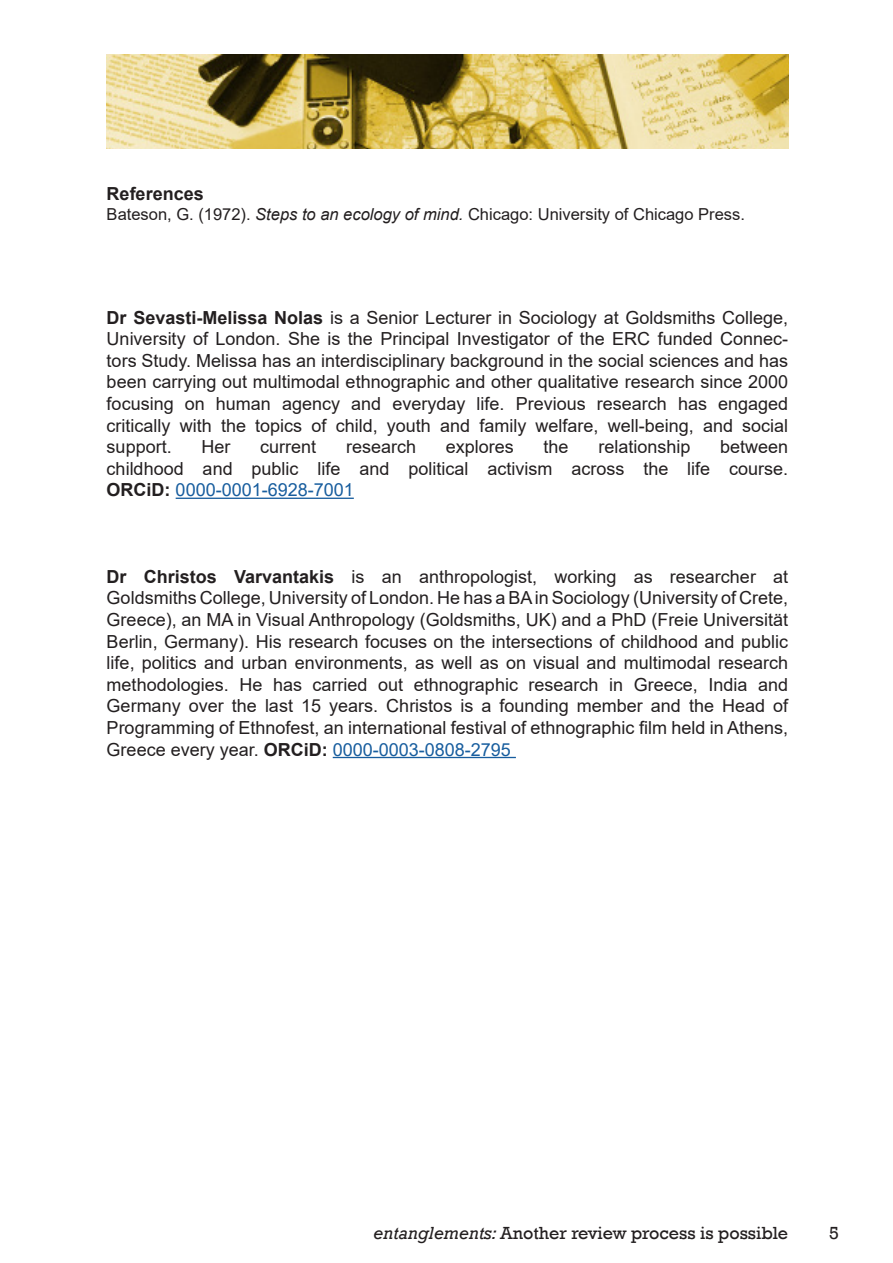
<style>
.page{position:relative;width:893px;height:1263px;background:#fff}
.page>*{position:absolute;margin:0;border:0;box-sizing:border-box;transform-origin:0 0}
.t1{font:18px/21.6px "Arial";color:#231f20}
.t2{font:18px "Arial";color:#175d9e}
.t3{font:18px "Rockwell";color:#231f20}
.t4{font:700 18px "Arial";color:#231f20}
.t5{font:16.5px "Arial";color:#231f20}
.s1{font-style:italic}
.s2{font-weight:700}
.s3{font-weight:700;color:#231f20}
.s4{color:#231f20}
</style>
<div class="page">
<img style="left:107px;top:54px;width:681px;height:95px">
<hr style="left:176px;top:498px;width:178px;height:1px;background:#175d9e">
<hr style="left:333px;top:757px;width:183px;height:1px;background:#175d9e">
<p class="t4" style="left:107px;top:181px;width:99px">References</p>
<p class="t5" style="left:107px;top:203px;width:640px">Bateson, G. (1972). <span class="s1">Steps to an ecology of mind.</span> Chicago: University of Chicago Press.</p>
<p class="t1" style="left:107px;top:306px;width:683px;text-align:justify"><span class="s2">Dr Sevasti-Melissa Nolas</span> is a Senior Lecturer in Sociology at Goldsmiths College, University of London. She is the Principal Investigator of the ERC funded Connec&shy;tors Study. Melissa has an interdisciplinary background in the social sciences and has been carrying out multimodal ethnographic and other qualitative research since 2000</p>
<p class="t1" style="left:107px;top:393px;width:683px">focusing on human agency and everyday life. Previous research has engaged</p>
<p class="t1" style="left:107px;top:414px;width:683px">critically with the topics of child, youth and family welfare, well-being, and social</p>
<p class="t1" style="left:107px;top:436px;width:67px">support.</p>
<p class="t1" style="left:201px;top:436px;width:30px">Her</p>
<p class="t1" style="left:260px;top:436px;width:58px">current</p>
<p class="t1" style="left:346px;top:436px;width:72px">research</p>
<p class="t1" style="left:446px;top:436px;width:70px">explores</p>
<p class="t1" style="left:544px;top:436px;width:27px">the</p>
<p class="t1" style="left:598px;top:436px;width:94px">relationship</p>
<p class="t1" style="left:720px;top:436px;width:70px">between</p>
<p class="t1" style="left:107px;top:457px;width:683px">childhood and public life and political activism across the life course.</p>
<p class="t2" style="left:107px;top:478px;width:249px"><span class="s3">ORCiD:</span> 0000-0001-6928-7001</p>
<p class="t1" style="left:107px;top:565px;width:683px"><span class="s2">Dr Christos Varvantakis</span> is an anthropologist, working as researcher at</p>
<p class="t1" style="left:107px;top:587px;width:683px">Goldsmiths College, University of London. He has a BA in Sociology (University of Crete,<br>Greece), an MA in Visual Anthropology (Goldsmiths, UK) and a PhD (Freie Universität</p>
<p class="t1" style="left:107px;top:630px;width:683px">Berlin, Germany). His research focuses on the intersections of childhood and public life, politics and urban environments, as well as on visual and multimodal research</p>
<p class="t1" style="left:107px;top:673px;width:683px">methodologies. He has carried out ethnographic research in Greece, India and<br>Germany over the last 15 years. Christos is a founding member and the Head of</p>
<p class="t1" style="left:107px;top:717px;width:683px">Programming of Ethnofest, an international festival of ethnographic film held in Athens,</p>
<p class="t2" style="left:107px;top:737px;width:406px"><span class="s4">Greece every year.</span> <span class="s3">ORCiD:</span> 0000-0003-0808-2795</p>
<p class="t3" style="left:373px;top:1223px;width:416px"><span class="s1">entanglements:</span> Another review process is possible</p>
<p class="t3" style="left:829px;top:1223px;width:11px">5</p>
</div>
